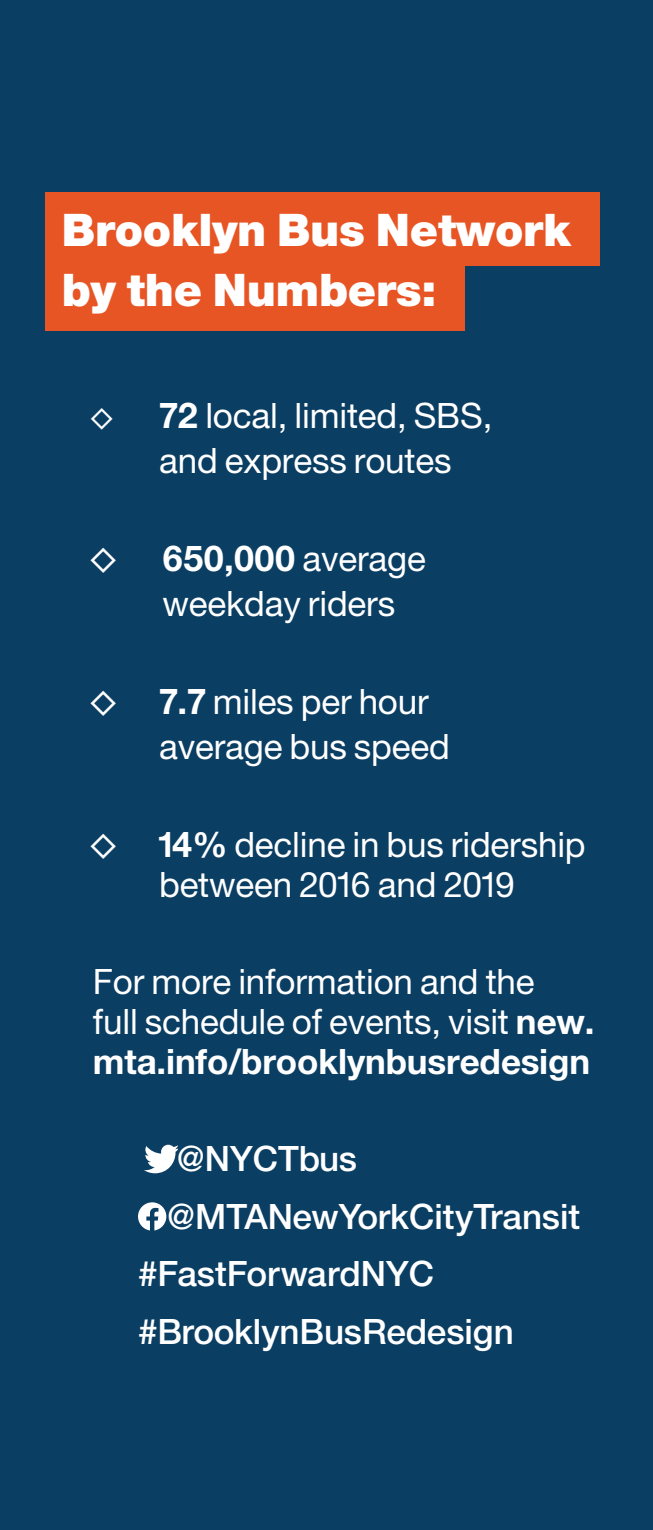
<style>
.page{position:relative;width:653px;height:1530px;background:#fff}
.page>*{position:absolute;margin:0;border:0;box-sizing:border-box;transform-origin:0 0}
.t1{font:900 45px/60px "Helvetica Transit";letter-spacing:-.005em;color:#fff}
.t2{font:35px/45px "Helvetica Transit";letter-spacing:-.005em;color:#fff}
.t3{font:500 35px "Helvetica Transit";color:#fff}
.s1{font-weight:700}
</style>
<div class="page">
<div style="left:0;top:0;width:652px;height:1530px;background:#0b3e63"></div>
<div style="left:45px;top:257px;width:419px;height:74px;background:#e75524"></div>
<div style="left:45px;top:193px;width:554px;height:73px;background:#e75524"></div>
<svg style="left:144px;top:1145px;width:34px;height:28px"></svg>
<svg style="left:138px;top:1202px;width:28px;height:28px"></svg>
<p class="t1" style="left:62px;top:200px;width:510px">Brooklyn Bus Network by the Numbers:</p>
<p class="t2" style="left:159px;top:392px;width:335px"><span class="s1">72</span> local, limited, SBS, and express routes</p>
<p class="t2" style="left:162px;top:535px;width:265px"><span class="s1">650,000</span> average weekday riders</p>
<p class="t2" style="left:159px;top:679px;width:292px"><span class="s1">7.7</span> miles per hour average bus speed</p>
<p class="t2" style="left:159px;top:824px;width:428px;line-height:40px"><span class="s1">14%</span> decline in bus ridership between 2016 and 2019</p>
<p class="t2" style="left:93px;top:961px;width:503px;line-height:40px">For more information and the<br>full schedule of events, visit <span class="s1">new. mta.info/brooklynbusredesign</span></p>
<p class="t3" style="left:177px;top:1138px;width:182px">@NYCTbus</p>
<p class="t3" style="left:167px;top:1195px;width:414px">@MTANewYorkCityTransit</p>
<p class="t3" style="left:138px;top:1253px;width:297px">#FastForwardNYC</p>
<p class="t3" style="left:138px;top:1310px;width:377px">#BrooklynBusRedesign</p>
</div>
